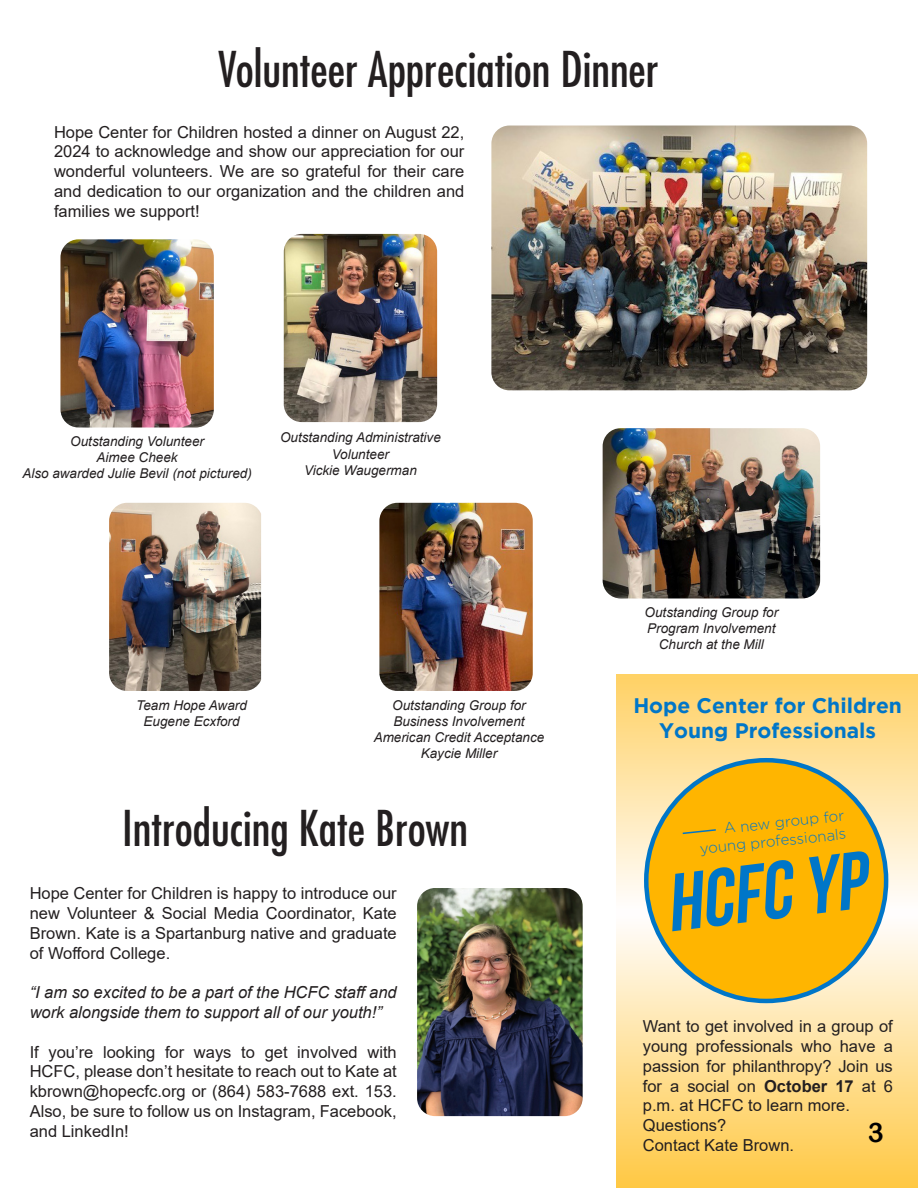
<style>
.page{position:relative;width:918px;height:1188px;background:#fff}
.page>*{position:absolute;margin:0;border:0;box-sizing:border-box;transform-origin:0 0}
.t1{font:italic 81px "Bebas Neue";color:#0076c8}
.t2{font:condensed 48px "Futura Std";color:#231f20}
.t3{font:27px "Arial Rounded MT Bold";color:#000}
.t4{font:700 21px "Gotham";color:#0076c8}
.t5{font:16.5px/19.8px "Arial";color:#231f20;text-align:justify}
.t6{font:italic 16.5px/19.8px "Arial";color:#231f20}
.t7{font:300 15px/18px "Gotham";color:#0076c8;text-align:right}
.t8{font:italic 13.5px/16.2px "Arial";color:#231f20;text-align:center}
.s1{font-weight:700}
</style>
<div class="page">
<img style="left:491px;top:126px;width:376px;height:264px">
<img style="left:60px;top:239px;width:154px;height:189px">
<img style="left:284px;top:234px;width:153px;height:188px">
<img style="left:109px;top:503px;width:152px;height:188px">
<img style="left:379px;top:503px;width:154px;height:188px">
<img style="left:603px;top:428px;width:217px;height:170px">
<svg style="left:616px;top:678px;width:302px;height:510px;background:#fadd94"></svg>
<img style="left:417px;top:888px;width:166px;height:228px">
<div style="left:646px;top:760px;width:240px;height:241px;background:#ffb500;border-radius:50%"></div>
<svg style="left:682px;top:829px;width:34px;height:6px"></svg>
<p class="t2" style="left:218px;top:41px;width:442px">Volunteer Appreciation Dinner</p>
<p class="t5" style="left:54px;top:122px;width:412px">Hope Center for Children hosted a dinner on August 22, 2024 to acknowledge and show our appreciation for our wonderful volunteers. We are so grateful for their care and dedication to our organization and the children and families we support!</p>
<p class="t8" style="left:70px;top:433px;width:135px">Outstanding Volunteer</p>
<p class="t8" style="left:97px;top:449px;width:83px">Aimee Cheek</p>
<p class="t8" style="left:22px;top:465px;width:231px">Also awarded Julie Bevil (not pictured)</p>
<p class="t8" style="left:280px;top:430px;width:162px">Outstanding Administrative<br>Volunteer</p>
<p class="t8" style="left:304px;top:462px;width:114px">Vickie Waugerman</p>
<p class="t8" style="left:136px;top:697px;width:112px">Team Hope Award</p>
<p class="t8" style="left:144px;top:713px;width:98px">Eugene Ecxford</p>
<p class="t8" style="left:392px;top:697px;width:135px">Outstanding Group for</p>
<p class="t8" style="left:393px;top:713px;width:133px">Business Involvement</p>
<p class="t8" style="left:374px;top:729px;width:172px">American Credit Acceptance</p>
<p class="t8" style="left:421px;top:746px;width:78px">Kaycie Miller</p>
<p class="t2" style="left:122px;top:799px;width:347px">Introducing Kate Brown</p>
<p class="t5" style="left:30px;top:883px;width:369px">Hope Center for Children is happy to introduce our new Volunteer &amp; Social Media Coordinator, Kate Brown. Kate is a Spartanburg native and graduate of Wofford College.</p>
<p class="t6" style="left:30px;top:983px;width:369px">“I am so excited to be a part of the HCFC staff and work alongside them to support all of our youth!”</p>
<p class="t5" style="left:30px;top:1042px;width:369px">If you’re looking for ways to get involved with HCFC, please don’t hesitate to reach out to Kate at kbrown@hopecfc.org or (864) 583-7688 ext. 153.<br>Also, be sure to follow us on Instagram, Facebook, and LinkedIn!</p>
<p class="t8" style="left:645px;top:604px;width:135px">Outstanding Group for</p>
<p class="t8" style="left:647px;top:620px;width:130px">Program Involvement</p>
<p class="t8" style="left:659px;top:636px;width:107px">Church at the Mill</p>
<p class="t4" style="left:633px;top:693px;width:270px">Hope Center for Children</p>
<p class="t4" style="left:659px;top:719px;width:219px">Young Professionals</p>
<p class="t7" style="left:697px;top:821px;width:149px;rotate:-6deg">A new group for young professionals</p>
<p class="t1" style="left:660px;top:860px;width:202px;rotate:-7deg">HCFC YP</p>
<p class="t5" style="left:643px;top:1016px;width:252px">Want to get involved in a group of young professionals who have a passion for philanthropy? Join us for a social on <span class="s1">October 17</span> at 6 p.m. at HCFC to learn more.</p>
<p class="t5" style="left:643px;top:1115px;width:85px">Questions?</p>
<p class="t5" style="left:643px;top:1135px;width:153px">Contact Kate Brown.</p>
<p class="t3" style="left:868px;top:1117px;width:18px">3</p>
</div>
